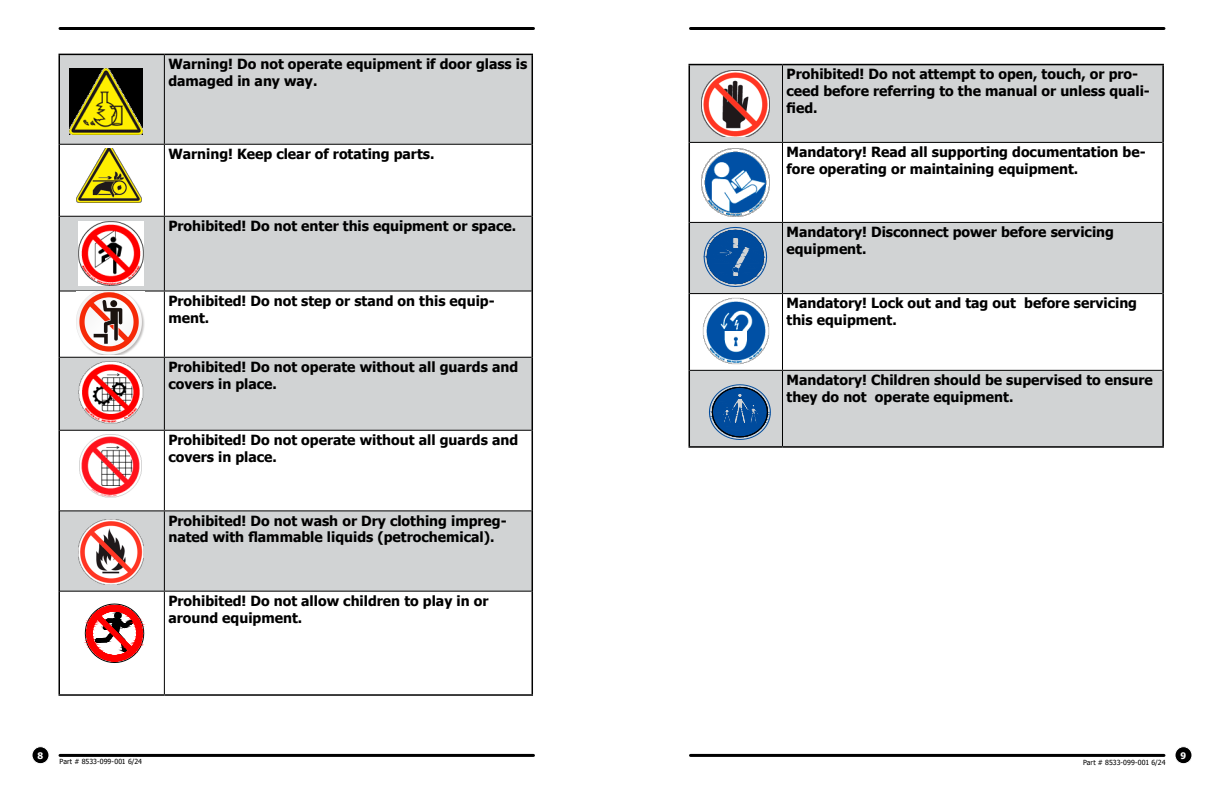
<style>
.page{position:relative;width:1224px;height:792px;background:#fff}
.page>*{position:absolute;margin:0;border:0;box-sizing:border-box;transform-origin:0 0}
.t1{font:700 14px/16.8px "Tahoma";color:#000}
.t2{font:700 9px "Tahoma";color:#fff}
.t3{font:7px "Tahoma";letter-spacing:.005em;color:#000}
</style>
<div class="page">
<div style="left:60px;top:55px;width:472px;height:89px;background:#d1d3d4"></div>
<svg style="left:60px;top:145px;width:472px;height:549px"></svg>
<hr style="left:58px;top:54px;width:106px;height:1px;background:#000">
<hr style="left:58px;top:55px;width:2px;height:89px;background:#000">
<hr style="left:164px;top:54px;width:369px;height:1px;background:#000">
<hr style="left:532px;top:55px;width:1px;height:89px;background:#000">
<hr style="left:58px;top:144px;width:2px;height:72px;background:#000">
<hr style="left:532px;top:144px;width:1px;height:72px;background:#000">
<hr style="left:58px;top:216px;width:2px;height:75px;background:#000">
<hr style="left:532px;top:216px;width:1px;height:75px;background:#000">
<hr style="left:58px;top:291px;width:2px;height:66px;background:#000">
<hr style="left:532px;top:291px;width:1px;height:66px;background:#000">
<hr style="left:58px;top:357px;width:2px;height:73px;background:#000">
<hr style="left:532px;top:357px;width:1px;height:73px;background:#000">
<hr style="left:58px;top:430px;width:2px;height:81px;background:#000">
<hr style="left:532px;top:430px;width:1px;height:81px;background:#000">
<hr style="left:58px;top:511px;width:2px;height:80px;background:#000">
<hr style="left:532px;top:511px;width:1px;height:80px;background:#000">
<hr style="left:58px;top:591px;width:2px;height:103px;background:#000">
<hr style="left:532px;top:591px;width:1px;height:103px;background:#000">
<hr style="left:58px;top:694px;width:106px;height:2px;background:#000">
<hr style="left:164px;top:694px;width:369px;height:2px;background:#000">
<hr style="left:164px;top:55px;width:1px;height:89px;background:#000">
<hr style="left:60px;top:144px;width:104px;height:1px;background:#000">
<hr style="left:164px;top:144px;width:368px;height:1px;background:#000">
<hr style="left:164px;top:145px;width:1px;height:71px;background:#000">
<hr style="left:60px;top:216px;width:104px;height:1px;background:#000">
<hr style="left:164px;top:216px;width:368px;height:1px;background:#000">
<hr style="left:164px;top:217px;width:1px;height:74px;background:#000">
<hr style="left:60px;top:291px;width:104px;height:1px;background:#000">
<hr style="left:164px;top:291px;width:368px;height:1px;background:#000">
<hr style="left:164px;top:292px;width:1px;height:65px;background:#000">
<hr style="left:60px;top:357px;width:104px;height:1px;background:#000">
<hr style="left:164px;top:357px;width:368px;height:1px;background:#000">
<hr style="left:164px;top:358px;width:1px;height:72px;background:#000">
<hr style="left:60px;top:430px;width:104px;height:1px;background:#000">
<hr style="left:164px;top:430px;width:368px;height:1px;background:#000">
<hr style="left:164px;top:431px;width:1px;height:79px;background:#000">
<hr style="left:60px;top:510px;width:104px;height:1px;background:#000">
<hr style="left:164px;top:510px;width:368px;height:1px;background:#000">
<hr style="left:164px;top:511px;width:1px;height:80px;background:#000">
<hr style="left:60px;top:591px;width:104px;height:1px;background:#000">
<hr style="left:164px;top:591px;width:368px;height:1px;background:#000">
<hr style="left:164px;top:592px;width:1px;height:102px;background:#000">
<img style="left:69px;top:68px;width:73px;height:67px">
<img style="left:77px;top:148px;width:64px;height:54px">
<img style="left:79px;top:221px;width:65px;height:64px">
<img style="left:78px;top:361px;width:67px;height:64px">
<img style="left:79px;top:435px;width:63px;height:62px">
<img style="left:79px;top:519px;width:65px;height:65px">
<svg style="left:85px;top:604px;width:59px;height:59px"></svg>
<img style="left:77px;top:292px;width:67px;height:63px">
<div style="left:690px;top:65px;width:472px;height:381px;background:#d1d3d4"></div>
<svg style="left:690px;top:143px;width:472px;height:227px"></svg>
<hr style="left:688px;top:64px;width:94px;height:1px;background:#000">
<hr style="left:689px;top:65px;width:1px;height:77px;background:#000">
<hr style="left:782px;top:64px;width:382px;height:1px;background:#000">
<hr style="left:1162px;top:65px;width:2px;height:77px;background:#000">
<hr style="left:689px;top:142px;width:1px;height:80px;background:#000">
<hr style="left:1162px;top:142px;width:2px;height:80px;background:#000">
<hr style="left:689px;top:222px;width:1px;height:72px;background:#000">
<hr style="left:1162px;top:222px;width:2px;height:72px;background:#000">
<hr style="left:689px;top:294px;width:1px;height:76px;background:#000">
<hr style="left:1162px;top:294px;width:2px;height:76px;background:#000">
<hr style="left:689px;top:370px;width:1px;height:76px;background:#000">
<hr style="left:1162px;top:370px;width:2px;height:76px;background:#000">
<hr style="left:688px;top:446px;width:94px;height:2px;background:#000">
<hr style="left:782px;top:446px;width:382px;height:2px;background:#000">
<hr style="left:782px;top:65px;width:1px;height:77px;background:#000">
<hr style="left:690px;top:142px;width:92px;height:1px;background:#000">
<hr style="left:782px;top:142px;width:380px;height:1px;background:#000">
<hr style="left:782px;top:143px;width:1px;height:79px;background:#000">
<hr style="left:690px;top:222px;width:92px;height:1px;background:#000">
<hr style="left:782px;top:222px;width:380px;height:1px;background:#000">
<hr style="left:782px;top:223px;width:1px;height:70px;background:#000">
<hr style="left:690px;top:293px;width:92px;height:1px;background:#000">
<hr style="left:782px;top:293px;width:380px;height:1px;background:#000">
<hr style="left:782px;top:294px;width:1px;height:76px;background:#000">
<hr style="left:690px;top:370px;width:92px;height:1px;background:#000">
<hr style="left:782px;top:370px;width:380px;height:1px;background:#000">
<hr style="left:782px;top:371px;width:1px;height:75px;background:#000">
<img style="left:702px;top:71px;width:67px;height:66px">
<img style="left:700px;top:147px;width:72px;height:71px">
<svg style="left:704px;top:227px;width:63px;height:60px;background:#4678ae"></svg>
<img style="left:702px;top:298px;width:68px;height:67px">
<svg style="left:709px;top:384px;width:62px;height:56px;background:#4573a5"></svg>
<hr style="left:60px;top:27px;width:474px;height:3px;background:#000">
<hr style="left:60px;top:754px;width:474px;height:3px;background:#000">
<hr style="left:690px;top:27px;width:474px;height:3px;background:#000">
<hr style="left:690px;top:754px;width:474px;height:3px;background:#000">
<div style="left:32px;top:747px;width:17px;height:17px;background:#000;border-radius:50%"></div>
<div style="left:32px;top:746px;width:18px;height:18px;border:1px solid #fff;border-radius:50%"></div>
<div style="left:1175px;top:747px;width:17px;height:17px;background:#000;border-radius:50%"></div>
<div style="left:1174px;top:746px;width:18px;height:18px;border:1px solid #fff;border-radius:50%"></div>
<p class="t1" style="left:168px;top:56px;width:361px">Warning! Do not operate equipment if door glass is damaged in any way.</p>
<p class="t1" style="left:168px;top:146px;width:268px">Warning! Keep clear of rotating parts.</p>
<p class="t1" style="left:168px;top:218px;width:349px">Prohibited! Do not enter this equipment or space.</p>
<p class="t1" style="left:168px;top:293px;width:328px">Prohibited! Do not step or stand on this equip&shy;ment.</p>
<p class="t1" style="left:168px;top:359px;width:351px">Prohibited! Do not operate without all guards and covers in place.</p>
<p class="t1" style="left:168px;top:432px;width:351px">Prohibited! Do not operate without all guards and covers in place.</p>
<p class="t1" style="left:168px;top:513px;width:340px">Prohibited! Do not wash or Dry clothing impreg&shy;nated with flammable liquids (petrochemical).</p>
<p class="t1" style="left:168px;top:593px;width:322px">Prohibited! Do not allow children to play in or around equipment.</p>
<p class="t1" style="left:787px;top:66px;width:365px">Prohibited! Do not attempt to open, touch, or pro&shy;ceed before referring to the manual or unless quali&shy;fied.</p>
<p class="t1" style="left:787px;top:144px;width:361px">Mandatory! Read all supporting documentation be&shy;fore operating or maintaining equipment.</p>
<p class="t1" style="left:787px;top:224px;width:329px">Mandatory! Disconnect power before servicing equipment.</p>
<p class="t1" style="left:787px;top:295px;width:352px">Mandatory! Lock out and tag out before servicing this equipment.</p>
<p class="t1" style="left:787px;top:372px;width:368px">Mandatory! Children should be supervised to ensure they do not operate equipment.</p>
<p class="t2" style="left:38px;top:749px;width:7px">8</p>
<p class="t2" style="left:1181px;top:749px;width:7px">9</p>
<p class="t3" style="left:60px;top:757px;width:84px">Part # 8533-099-001 6/24</p>
<p class="t3" style="left:1083px;top:758px;width:84px">Part # 8533-099-001 6/24</p>
</div>
